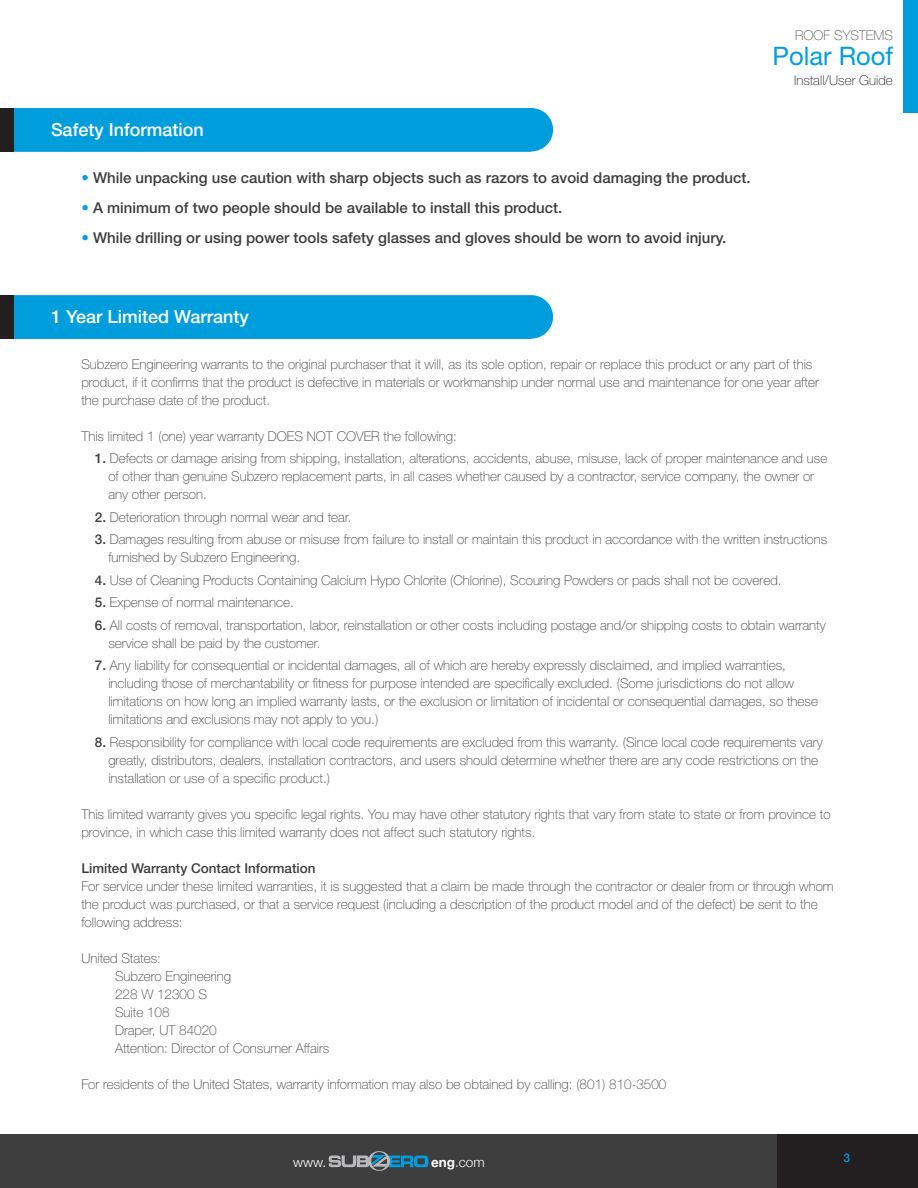
<style>
.page{position:relative;width:918px;height:1188px;background:#fff}
.page>*{position:absolute;margin:0;border:0;box-sizing:border-box;transform-origin:0 0}
.t1{font:25.5px "Helvetica Neue LT Std";color:#009ddc}
.t2{font:500 18px "Helvetica Neue LT Std";color:#fff}
.t3{font:500 15px "Helvetica Neue LT Std";color:#3e3e3f}
.t4{font:100 13.5px/18px "Helvetica Neue LT Std";color:#3e3e3f}
.t5{font:500 13.5px "Helvetica Neue LT Std";color:#3e3e3f}
.t6{font:100 13.5px "Helvetica Neue LT Std";color:#231f20}
.t7{font:100 13.5px "Helvetica Neue LT Std";color:#555656}
.t8{font:300 13.5px "Helvetica Neue";color:#fff}
.t9{font:500 12px "Helvetica Neue LT Std";color:#009ddc}
.s1{color:#009ddc}
.s2{font-weight:500}
.s3{font-weight:700}
</style>
<div class="page">
<div style="left:904px;top:0;width:14px;height:113px;background:#009ddc"></div>
<div style="left:0;top:1134px;width:777px;height:54px;background:#3e3e3f"></div>
<div style="left:777px;top:1134px;width:141px;height:54px;background:#231f20"></div>
<svg style="left:329px;top:1151px;width:99px;height:20px"></svg>
<hr style="left:917px;top:1134px;width:1px;height:54px;background:#3e3e3f">
<div style="left:13px;top:108px;width:540px;height:44px;background:#009ddc"></div>
<div style="left:0;top:108px;width:13px;height:44px;background:#231f20"></div>
<div style="left:13px;top:295px;width:540px;height:44px;background:#009ddc"></div>
<div style="left:0;top:295px;width:13px;height:44px;background:#231f20"></div>
<h2 class="t2" style="left:51px;top:119px;width:154px">Safety Information</h2>
<p class="t3" style="left:81px;top:168px;width:671px"><span class="s1">•</span> While unpacking use caution with sharp objects such as razors to avoid damaging the product.</p>
<p class="t3" style="left:81px;top:198px;width:483px"><span class="s1">•</span> A minimum of two people should be available to install this product.</p>
<p class="t3" style="left:81px;top:228px;width:647px"><span class="s1">•</span> While drilling or using power tools safety glasses and gloves should be worn to avoid injury.</p>
<p class="t7" style="left:795px;top:27px;width:99px">ROOF SYSTEMS</p>
<h1 class="t1" style="left:773px;top:41px;width:122px">Polar Roof</h1>
<p class="t6" style="left:794px;top:72px;width:100px">Install/User Guide</p>
<h2 class="t2" style="left:51px;top:306px;width:199px">1 Year Limited Warranty</h2>
<p class="t4" style="left:81px;top:355px;width:739px">Subzero Engineering warrants to the original purchaser that it will, as its sole option, repair or replace this product or any part of this product, if it confirms that the product is defective in materials or workmanship under normal use and maintenance for one year after the purchase date of the product.</p>
<p class="t4" style="left:81px;top:427px;width:377px">This limited 1 (one) year warranty DOES NOT COVER the following:</p>
<p class="t4" style="left:108px;top:449px;width:720px;text-indent:-14px"><span class="s2">1.</span> Defects or damage arising from shipping, installation, alterations, accidents, abuse, misuse, lack of proper maintenance and use of other than genuine Subzero replacement parts, in all cases whether caused by a contractor, service company, the owner or any other person.</p>
<p class="t4" style="left:95px;top:508px;width:258px"><span class="s2">2.</span> Deterioration through normal wear and tear.</p>
<p class="t4" style="left:108px;top:530px;width:721px;text-indent:-14px"><span class="s2">3.</span> Damages resulting from abuse or misuse from failure to install or maintain this product in accordance with the written instructions furnished by Subzero Engineering.</p>
<p class="t4" style="left:95px;top:571px;width:688px"><span class="s2">4.</span> Use of Cleaning Products Containing Calcium Hypo Chlorite (Chlorine), Scouring Powders or pads shall not be covered.</p>
<p class="t4" style="left:95px;top:593px;width:200px"><span class="s2">5.</span> Expense of normal maintenance.</p>
<p class="t4" style="left:108px;top:616px;width:719px;text-indent:-14px"><span class="s2">6.</span> All costs of removal, transportation, labor, reinstallation or other costs including postage and/or shipping costs to obtain warranty service shall be paid by the customer.</p>
<p class="t4" style="left:108px;top:656px;width:711px;text-indent:-14px"><span class="s2">7.</span> Any liability for consequential or incidental damages, all of which are hereby expressly disclaimed, and implied warranties, including those of merchantability or fitness for purpose intended are specifically excluded. (Some jurisdictions do not allow limitations on how long an implied warranty lasts, or the exclusion or limitation of incidental or consequential damages, so these limitations and exclusions may not apply to you.)</p>
<p class="t4" style="left:108px;top:733px;width:716px;text-indent:-14px"><span class="s2">8.</span> Responsibility for compliance with local code requirements are excluded from this warranty. (Since local code requirements vary greatly, distributors, dealers, installation contractors, and users should determine whether there are any code restrictions on the installation or use of a specific product.)</p>
<p class="t4" style="left:81px;top:805px;width:751px">This limited warranty gives you specific legal rights. You may have other statutory rights that vary from state to state or from province to province, in which case this limited warranty does not affect such statutory rights.</p>
<p class="t5" style="left:81px;top:860px;width:236px">Limited Warranty Contact Information</p>
<p class="t4" style="left:81px;top:877px;width:754px">For service under these limited warranties, it is suggested that a claim be made through the contractor or dealer from or through whom the product was purchased, or that a service request (including a description of the product model and of the defect) be sent to the following address:</p>
<p class="t4" style="left:115px;top:949px;width:216px;text-indent:-34px">United States:<br>Subzero Engineering<br>228 W 12300 S<br>Suite 108<br>Draper, UT 84020<br>Attention: Director of Consumer Affairs</p>
<p class="t4" style="left:81px;top:1075px;width:587px">For residents of the United States, warranty information may also be obtained by calling: (801) 810-3500</p>
<p class="t8" style="left:293px;top:1152px;width:35px">www.</p>
<p class="t8" style="left:431px;top:1152px;width:55px"><span class="s3">eng</span>.com</p>
<p class="t9" style="left:844px;top:1151px;width:8px">3</p>
</div>
